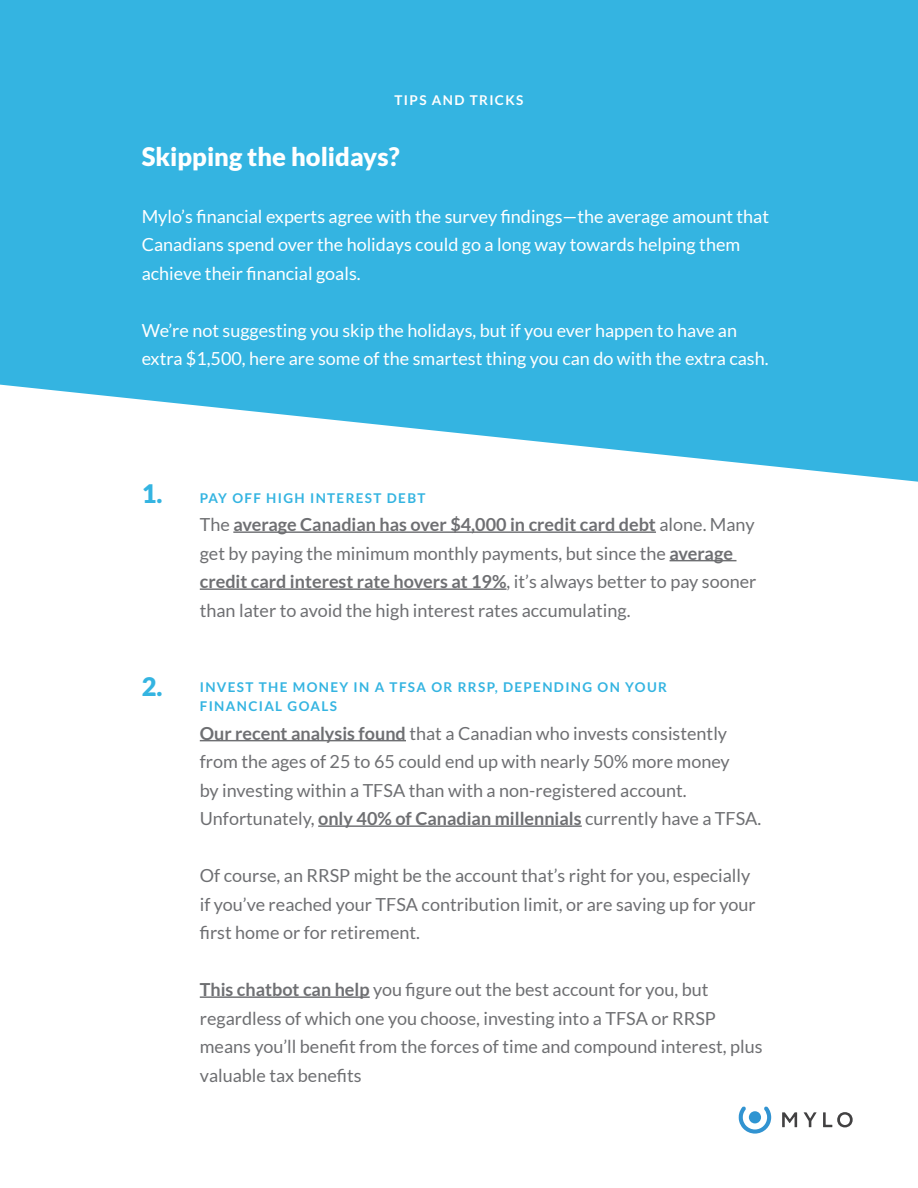
<style>
.page{position:relative;width:918px;height:1188px;background:#fff}
.page>*{position:absolute;margin:0;border:0;box-sizing:border-box;transform-origin:0 0}
.t1{font:900 25.5px "Lato";color:#fff}
.t2{font:900 25.5px "Lato";color:#34b4e1}
.t3{font:18px/28.5px "Lato";color:#6e6f72}
.t4{font:18px/28.5px "Lato";color:#fff}
.t5{font:700 13.5px/19.5px "Lato";letter-spacing:.1em;color:#34b4e1}
.t6{font:700 13.5px "Lato";letter-spacing:.1em;color:#fff}
.s1{font-weight:700}
</style>
<div class="page">
<svg style="left:782px;top:1112px;width:15px;height:15px"></svg>
<svg style="left:804px;top:1112px;width:13px;height:15px"></svg>
<svg style="left:823px;top:1112px;width:30px;height:15px"></svg>
<svg style="left:739px;top:1106px;width:32px;height:28px"></svg>
<svg style="left:0;top:0;width:918px;height:482px;background:#48bbe4"></svg>
<hr style="left:233px;top:531px;width:423px;height:2px;background:#6e6f72">
<hr style="left:670px;top:560px;width:66px;height:1px;background:#6e6f72">
<hr style="left:200px;top:588px;width:307px;height:2px;background:#6e6f72">
<hr style="left:200px;top:740px;width:206px;height:1px;background:#6e6f72">
<hr style="left:318px;top:825px;width:264px;height:2px;background:#6e6f72">
<hr style="left:200px;top:996px;width:170px;height:2px;background:#6e6f72">
<p class="t6" style="left:395px;top:93px;width:130px">TIPS AND TRICKS</p>
<h1 class="t1" style="left:142px;top:142px;width:260px">Skipping the holidays?</h1>
<p class="t4" style="left:142px;top:202px;width:629px">Mylo’s financial experts agree with the survey findings—the average amount that<br>Canadians spend over the holidays could go a long way towards helping them achieve their financial goals.</p>
<p class="t4" style="left:142px;top:316px;width:628px">We’re not suggesting you skip the holidays, but if you ever happen to have an extra $1,500, here are some of the smartest thing you can do with the extra cash.</p>
<h1 class="t2" style="left:142px;top:479px;width:22px">1.</h1>
<h1 class="t2" style="left:142px;top:671px;width:22px">2.</h1>
<p class="t5" style="left:200px;top:488px;width:227px">PAY OFF HIGH INTEREST DEBT</p>
<p class="t3" style="left:200px;top:510px;width:558px">The <span class="s1">average Canadian has over $4,000 in credit card debt</span> alone. Many get by paying the minimum monthly payments, but since the <span class="s1">average credit card interest rate hovers at 19%</span>, it’s always better to pay sooner than later to avoid the high interest rates accumulating.</p>
<p class="t5" style="left:200px;top:677px;width:469px">INVEST THE MONEY IN A TFSA OR RRSP, DEPENDING ON YOUR<br>FINANCIAL GOALS</p>
<p class="t3" style="left:200px;top:719px;width:563px"><span class="s1">Our recent analysis found</span> that a Canadian who invests consistently from the ages of 25 to 65 could end up with nearly 50% more money<br>by investing within a TFSA than with a non-registered account.<br>Unfortunately, <span class="s1">only 40% of Canadian millennials</span> currently have a TFSA.</p>
<p class="t3" style="left:200px;top:861px;width:557px">Of course, an RRSP might be the account that’s right for you, especially if you’ve reached your TFSA contribution limit, or are saving up for your first home or for retirement.</p>
<p class="t3" style="left:200px;top:975px;width:564px"><span class="s1">This chatbot can help</span> you figure out the best account for you, but regardless of which one you choose, investing into a TFSA or RRSP means you’ll benefit from the forces of time and compound interest, plus valuable tax benefits</p>
</div>
